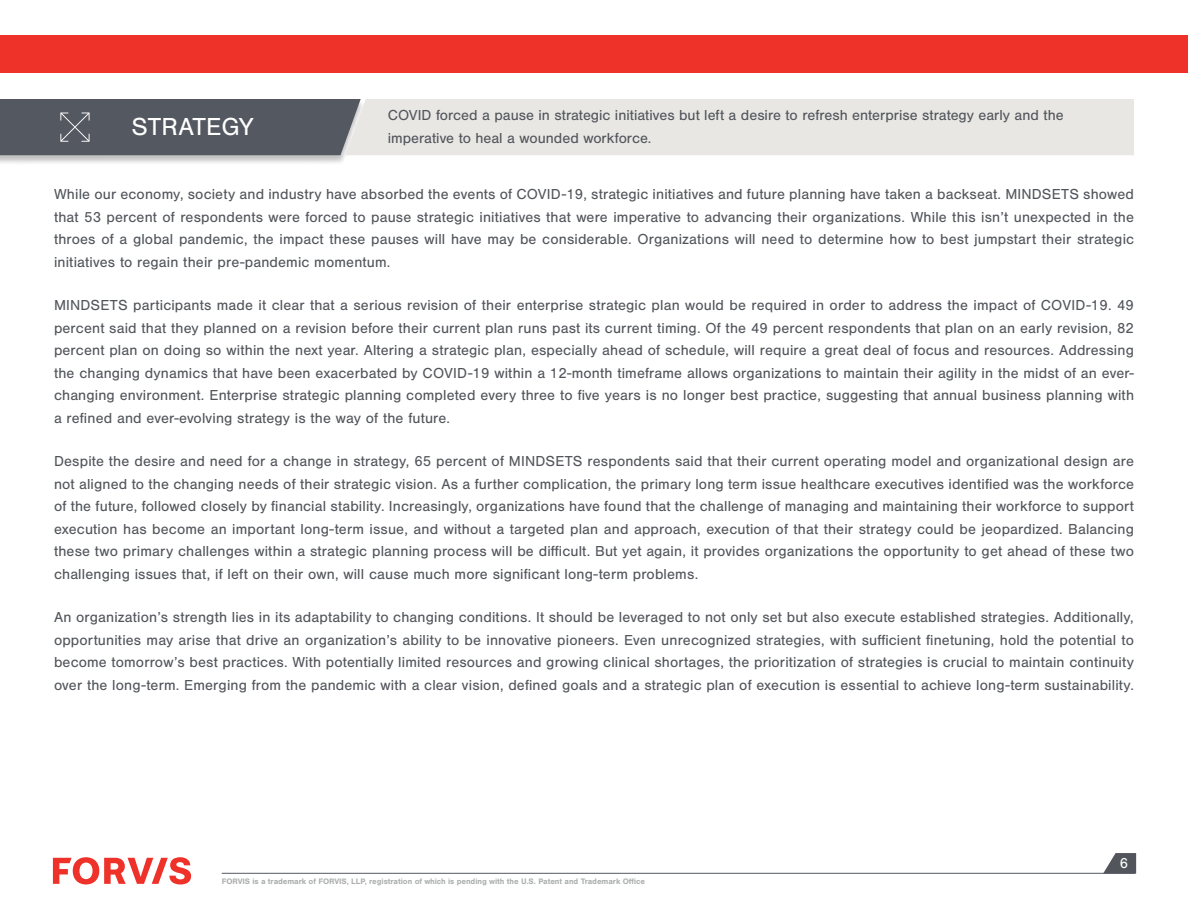
<style>
.page{position:relative;width:1188px;height:918px;background:#fff}
.page>*{position:absolute;margin:0;border:0;box-sizing:border-box;transform-origin:0 0}
.t1{font:25.5px "Nimbus San";color:#fff}
.t2{font:15px/22.5px "Nimbus San";letter-spacing:.01em;color:#52555b;text-align:justify}
.t3{font:15px "Nimbus San";color:#fff}
.t4{font:700 8.25px "Nimbus San";letter-spacing:-.01em;color:#adafaf}
</style>
<div class="page">
<svg style="left:1103px;top:853px;width:33px;height:21px"></svg>
<div style="left:0;top:35px;width:1188px;height:38px;background:#ee3129"></div>
<div style="left:0;top:99px;width:365px;height:66px;background:#000;opacity:.25"></div>
<div style="left:361px;top:99px;width:773px;height:56px;background:#e8e7e4"></div>
<hr style="left:222px;top:873px;width:913px;height:1px;background:#545861">
<svg style="left:53px;top:857px;width:138px;height:27px"></svg>
<div style="left:0;top:99px;width:361px;height:56px;background:#545861"></div>
<h1 class="t1" style="left:132px;top:112px;width:124px">STRATEGY</h1>
<p class="t2" style="left:388px;top:104px;width:678px">COVID forced a pause in strategic initiatives but left a desire to refresh enterprise strategy early and the imperative to heal a wounded workforce.</p>
<p class="t2" style="left:54px;top:183px;width:1082px">While our economy, society and industry have absorbed the events of COVID-19, strategic initiatives and future planning have taken a backseat. MINDSETS showed that 53 percent of respondents were forced to pause strategic initiatives that were imperative to advancing their organizations. While this isn’t unexpected in the throes of a global pandemic, the impact these pauses will have may be considerable. Organizations will need to determine how to best jumpstart their strategic initiatives to regain their pre-pandemic momentum.</p>
<p class="t2" style="left:54px;top:294px;width:1082px">MINDSETS participants made it clear that a serious revision of their enterprise strategic plan would be required in order to address the impact of COVID-19. 49 percent said that they planned on a revision before their current plan runs past its current timing. Of the 49 percent respondents that plan on an early revision, 82 percent plan on doing so within the next year. Altering a strategic plan, especially ahead of schedule, will require a great deal of focus and resources. Addressing the changing dynamics that have been exacerbated by COVID-19 within a 12-month timeframe allows organizations to maintain their agility in the midst of an ever&shy;changing environment. Enterprise strategic planning completed every three to five years is no longer best practice, suggesting that annual business planning with a refined and ever-evolving strategy is the way of the future.</p>
<p class="t2" style="left:54px;top:450px;width:1082px">Despite the desire and need for a change in strategy, 65 percent of MINDSETS respondents said that their current operating model and organizational design are not aligned to the changing needs of their strategic vision. As a further complication, the primary long term issue healthcare executives identified was the workforce of the future, followed closely by financial stability. Increasingly, organizations have found that the challenge of managing and maintaining their workforce to support execution has become an important long-term issue, and without a targeted plan and approach, execution of that their strategy could be jeopardized. Balancing these two primary challenges within a strategic planning process will be difficult. But yet again, it provides organizations the opportunity to get ahead of these two challenging issues that, if left on their own, will cause much more significant long-term problems.</p>
<p class="t2" style="left:54px;top:606px;width:1082px">An organization’s strength lies in its adaptability to changing conditions. It should be leveraged to not only set but also execute established strategies. Additionally, opportunities may arise that drive an organization’s ability to be innovative pioneers. Even unrecognized strategies, with sufficient finetuning, hold the potential to become tomorrow’s best practices. With potentially limited resources and growing clinical shortages, the prioritization of strategies is crucial to maintain continuity over the long-term. Emerging from the pandemic with a clear vision, defined goals and a strategic plan of execution is essential to achieve long-term sustainability.</p>
<p class="t4" style="left:222px;top:877px;width:425px">FORVIS is a trademark of FORVIS, LLP, registration of which is pending with the U.S. Patent and Trademark Office</p>
<p class="t3" style="left:1120px;top:855px;width:10px">6</p>
</div>
